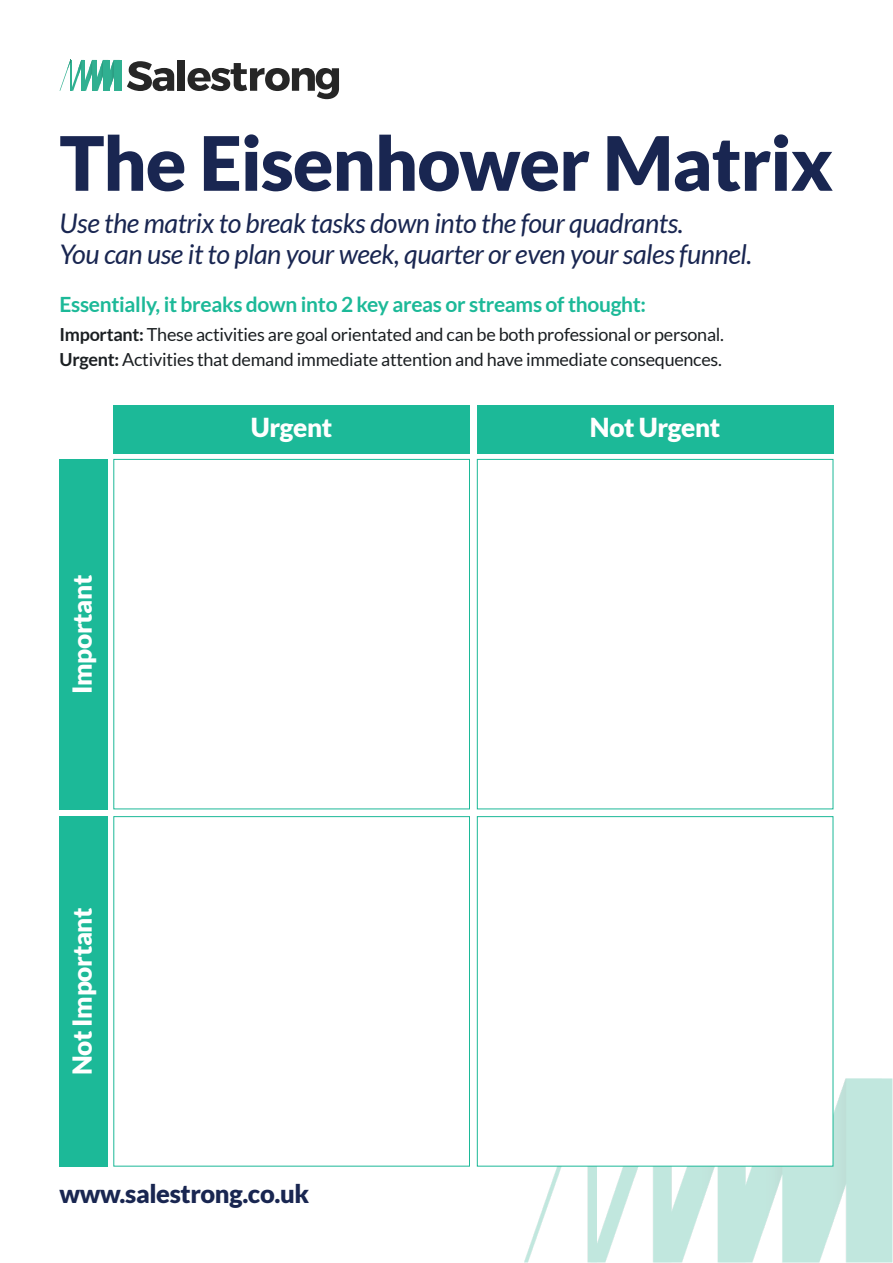
<style>
.page{position:relative;width:893px;height:1263px;background:#fff}
.page>*{position:absolute;margin:0;border:0;box-sizing:border-box;transform-origin:0 0}
.t1{font:900 75px "Lato";letter-spacing:-.015em;color:#192651}
.t2{font:italic 27px/31px "Lato";letter-spacing:-.015em;color:#192651}
.t3{font:900 26.25px "Lato";letter-spacing:-.015em;color:#fff}
.t4{font:900 25.5px "Lato";letter-spacing:-.015em;color:#192651}
.t5{font:700 21px "Lato";letter-spacing:-.015em;color:#1cb998}
.t6{font:18px/25.2px "Lato";letter-spacing:-.015em;color:#1b1f22}
.s1{font-weight:700}
</style>
<div class="page">
<img style="left:524px;top:1078px;width:369px;height:185px">
<div style="left:113px;top:459px;width:357px;height:350px;background:#fff;border:1px solid #1cb998"></div>
<div style="left:113px;top:816px;width:357px;height:350px;background:#fff;border:1px solid #1cb998"></div>
<div style="left:60px;top:816px;width:48px;height:350px;background:#1cb998"></div>
<div style="left:60px;top:459px;width:48px;height:350px;background:#1cb998"></div>
<div style="left:113px;top:405px;width:357px;height:48px;background:#1cb998"></div>
<div style="left:477px;top:405px;width:356px;height:48px;background:#1cb998"></div>
<div style="left:477px;top:459px;width:356px;height:350px;background:#fff;border:1px solid #1cb998"></div>
<div style="left:477px;top:816px;width:356px;height:350px;background:#fff;border:1px solid #1cb998"></div>
<svg style="left:127px;top:61px;width:47px;height:30px"></svg>
<div style="left:177px;top:60px;width:7px;height:31px;background:#262626"></div>
<svg style="left:188px;top:63px;width:151px;height:36px"></svg>
<div style="left:114px;top:60px;width:7px;height:31px;background:#30b091"></div>
<svg style="left:60px;top:60px;width:54px;height:31px"></svg>
<h1 class="t1" style="left:60px;top:117px;width:775px">The Eisenhower Matrix</h1>
<h2 class="t2" style="left:60px;top:207px;width:694px">Use the matrix to break tasks down into the four quadrants.<br>You can use it to plan your week, quarter or even your sales funnel.</h2>
<p class="t5" style="left:60px;top:291px;width:588px">Essentially, it breaks down into 2 key areas or streams of thought:</p>
<p class="t6" style="left:60px;top:321px;width:666px"><span class="s1">Important:</span> These activities are goal orientated and can be both professional or personal.<br><span class="s1">Urgent:</span> Activities that demand immediate attention and have immediate consequences.</p>
<h3 class="t3" style="left:66px;top:694px;width:121px;rotate:-90deg">Important</h3>
<h3 class="t3" style="left:66px;top:1075px;width:170px;rotate:-90deg">Not Important</h3>
<h3 class="t3" style="left:251px;top:411px;width:83px">Urgent</h3>
<h3 class="t4" style="left:60px;top:1178px;width:251px">www.salestrong.co.uk</h3>
<h3 class="t3" style="left:590px;top:411px;width:132px">Not Urgent</h3>
</div>
